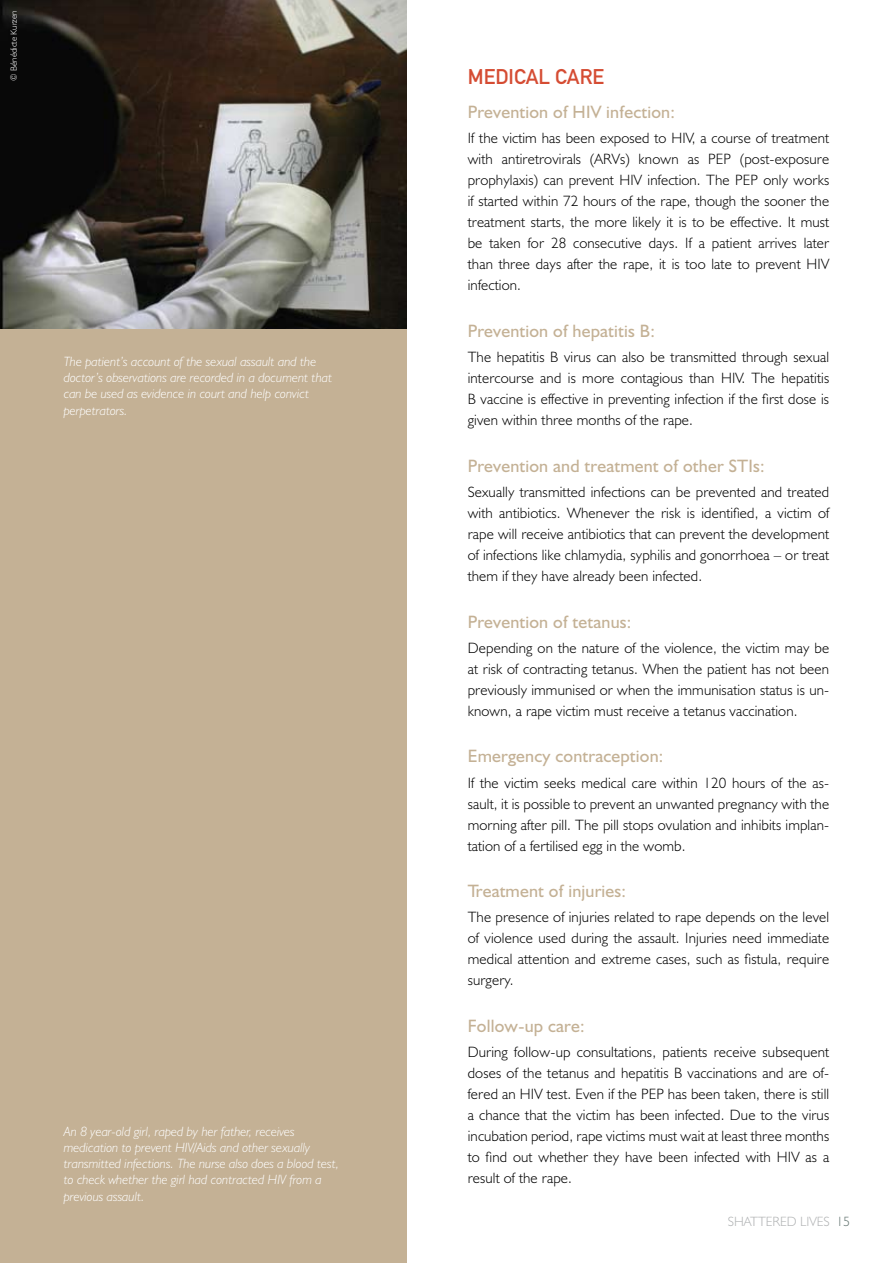
<style>
.page{position:relative;width:893px;height:1263px;background:#fff}
.page>*{position:absolute;margin:0;border:0;box-sizing:border-box;transform-origin:0 0}
.t1{font:21px "DIN Mittelschrift";color:#d54c33}
.t2{font:18px "Humanist 521 BT";letter-spacing:.01em;color:#c4b195}
.t3{font:300 15px/21px "Humanist 521 BT";letter-spacing:.01em;color:#000;text-align:justify}
.t4{font:italic 300 13.5px/16.2px "Humanist 521 BT";color:#fff}
.t5{font:300 13.5px "Humanist 521 BT";color:#b1b3b4}
.t6{font:300 9px "Humanist 521 BT";color:#fff}
.s1{color:#657672}
</style>
<div class="page">
<div style="left:0;top:285px;width:407px;height:978px;background:#c4b195"></div>
<img style="left:0;top:0;width:407px;height:328px">
<p class="t6" style="left:8px;top:81px;width:72px;rotate:-90deg">© Bénédicte Kurzen</p>
<p class="t4" style="left:64px;top:353px;width:270px">The patient’s account of the sexual assault and the doctor’s observations are recorded in a document that can be used as evidence in court and help convict perpetrators.</p>
<p class="t4" style="left:64px;top:1123px;width:277px">An 8 year-old girl, raped by her father, receives medication to prevent HIV/Aids and other sexually transmitted infections. The nurse also does a blood test, to check whether the girl had contracted HIV from a previous assault.</p>
<h1 class="t1" style="left:468px;top:65px;width:138px">MEDICAL CARE</h1>
<p class="t2" style="left:468px;top:101px;width:209px">Prevention of HIV infection:</p>
<p class="t3" style="left:468px;top:128px;width:363px">If the victim has been exposed to HIV, a course of treatment with antiretrovirals (ARVs) known as PEP (post-exposure prophylaxis) can prevent HIV</p>
<p class="t3" style="left:468px;top:170px;width:363px;text-align:left;text-indent:180px">infection. The PEP only works if started within 72 hours of the rape, though the sooner the treatment starts, the more likely it is to be effective. It must be taken for 28 consecutive days. If a patient arrives later than three days after the rape, it is too late to prevent HIV infection.</p>
<p class="t2" style="left:468px;top:320px;width:189px">Prevention of hepatitis B:</p>
<p class="t3" style="left:468px;top:346px;width:363px">The hepatitis B virus can also be transmitted through sexual intercourse and is more contagious than HIV. The hepatitis B vaccine is effective in preventing infection if the first dose is given within three months of the rape.</p>
<p class="t2" style="left:468px;top:454px;width:298px">Prevention and treatment of other STIs:</p>
<p class="t3" style="left:468px;top:481px;width:363px">Sexually transmitted infections can be prevented and treated with antibiotics. Whenever the risk is identified, a victim of rape will receive antibiotics that can prevent the development of infections like chlamydia, syphilis and gonorrhoea – or treat them if they have already been infected.</p>
<p class="t2" style="left:468px;top:610px;width:165px">Prevention of tetanus:</p>
<p class="t3" style="left:468px;top:637px;width:363px">Depending on the nature of the violence, the victim may be at risk of contracting tetanus. When the patient has not been previously immunised or when the immunisation status is un&shy;known, a rape victim must receive a tetanus vaccination.</p>
<p class="t2" style="left:468px;top:745px;width:197px">Emergency contraception:</p>
<p class="t3" style="left:468px;top:772px;width:363px">If the victim seeks medical care within 120 hours of the as&shy;sault, it is possible to prevent an unwanted pregnancy with the morning after pill. The pill stops ovulation and inhibits implan&shy;tation of a fertilised egg in the womb.</p>
<p class="t2" style="left:468px;top:880px;width:160px">Treatment of injuries:</p>
<p class="t3" style="left:468px;top:906px;width:363px">The presence of injuries related to rape depends on the level of violence used during the assault. I njuries need immediate medical attention and extreme cases, such as fistula, require surgery.</p>
<p class="t2" style="left:468px;top:1015px;width:118px">Follow-up care:</p>
<p class="t3" style="left:468px;top:1041px;width:363px">During follow-up consultations, patients receive subsequent doses of the tetanus and hepatitis B vaccinations and are of&shy;fered an HIV</p>
<p class="t3" style="left:468px;top:1083px;width:363px;text-indent:79px">test. Even if the PEP has been taken, there is still a chance that the victim has been infected. Due to the virus incubation period, rape victims must wait at least three months to find out whether they have been infected with HIV</p>
<p class="t3" style="left:805px;top:1146px;width:25px">as a</p>
<p class="t3" style="left:468px;top:1167px;width:106px">result of the rape.</p>
<p class="t5" style="left:728px;top:1213px;width:124px">Shattered Lives <span class="s1">15</span></p>
</div>
